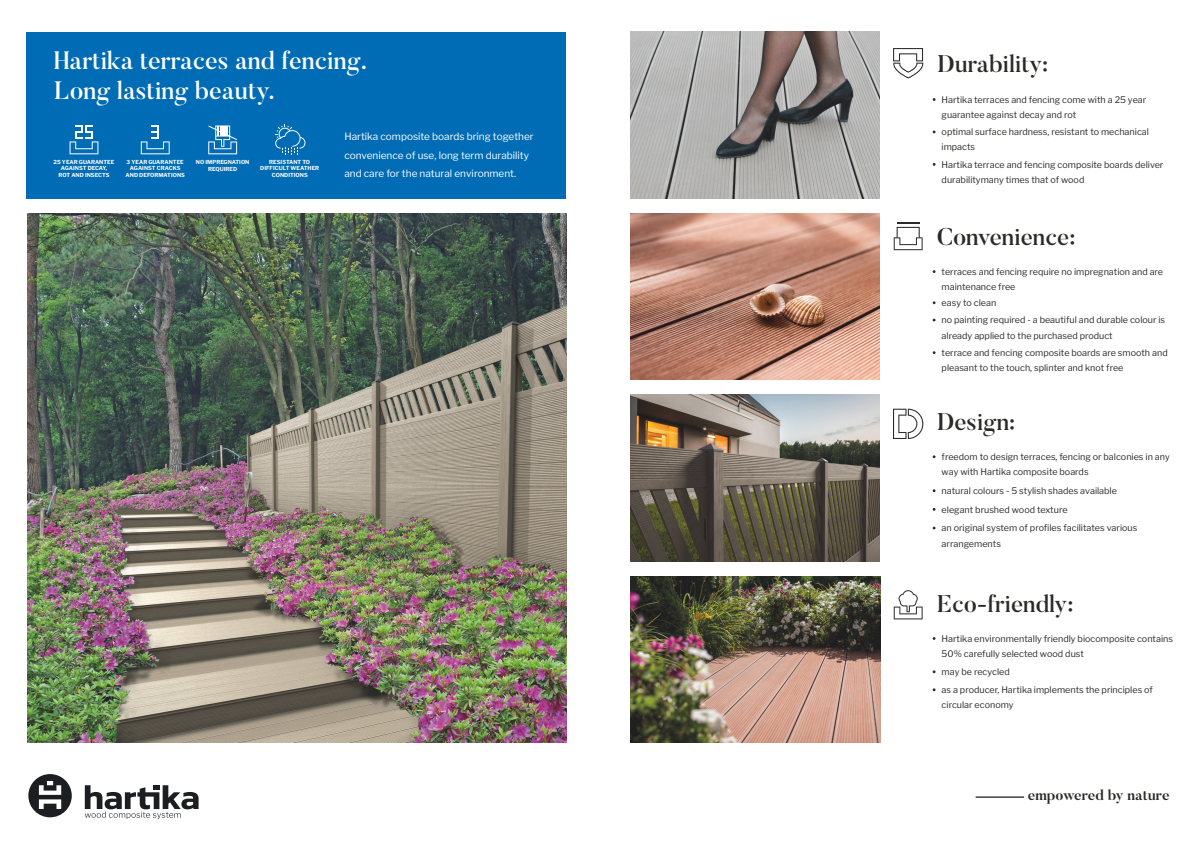
<style>
.page{position:relative;width:1200px;height:851px;background:#fff}
.page>*{position:absolute;margin:0;border:0;box-sizing:border-box;transform-origin:0 0}
.t1{font:500 25px/30.3px "Butler";color:#fefefe}
.t2{font:500 24px "Butler";color:#2b2a29}
.t3{font:700 14.4px "Butler";color:#2b2a29}
.t4{font:10px/18.4px "Libre Franklin";color:#fefefe}
.t5{font:9px/15.3px "Libre Franklin";color:#2b2a29}
.t6{font:700 5.5px/6.7px "Libre Franklin";color:#fefefe;text-align:center}
</style>
<div class="page">
<img style="left:28px;top:213px;width:539px;height:529px">
<svg style="left:85px;top:785px;width:113px;height:34px"></svg>
<svg style="left:28px;top:774px;width:44px;height:43px"></svg>
<img style="left:630px;top:394px;width:249px;height:167px">
<img style="left:630px;top:576px;width:249px;height:166px">
<img style="left:630px;top:213px;width:249px;height:167px">
<img style="left:630px;top:32px;width:249px;height:166px">
<hr style="left:975px;top:796px;width:48px;height:1px;background:#2b2a29">
<div style="left:27px;top:32px;width:538px;height:166px;background:#006cb5"></div>
<svg style="left:208px;top:125px;width:29px;height:29px"></svg>
<svg style="left:70px;top:125px;width:28px;height:29px"></svg>
<svg style="left:141px;top:125px;width:29px;height:29px"></svg>
<svg style="left:893px;top:48px;width:30px;height:30px"></svg>
<svg style="left:893px;top:408px;width:30px;height:31px"></svg>
<svg style="left:893px;top:590px;width:29px;height:29px"></svg>
<svg style="left:893px;top:222px;width:29px;height:28px"></svg>
<svg style="left:275px;top:124px;width:30px;height:30px"></svg>
<h1 class="t1" style="left:54px;top:48px;width:315px">Hartika terraces and fencing.<br>Long lasting beauty.</h1>
<p class="t6" style="left:54px;top:158px;width:62px">25 YEAR GUARANTEE<br>AGAINST DECAY,<br>ROT AND INSECTS</p>
<p class="t6" style="left:126px;top:158px;width:61px">3 YEAR GUARANTEE<br>AGAINST CRACKS<br>AND DEFORMATIONS</p>
<p class="t6" style="left:196px;top:158px;width:55px">NO IMPREGNATION<br>REQUIRED</p>
<p class="t6" style="left:260px;top:158px;width:60px">RESISTANT TO<br>DIFFICULT WEATHER<br>CONDITIONS</p>
<p class="t4" style="left:344px;top:127px;width:191px">Hartika composite boards bring together convenience of use, long term durability and care for the natural environment.</p>
<h2 class="t2" style="left:937px;top:54px;width:113px">Durability:</h2>
<p class="t5" style="left:941px;top:92px;width:206px">Hartika terraces and fencing come with a 25 year guarantee against decay and rot</p>
<p class="t5" style="left:941px;top:124px;width:209px">optimal surface hardness, resistant to mechanical impacts</p>
<p class="t5" style="left:941px;top:157px;width:223px">Hartika terrace and fencing composite boards deliver durabilitymany times that of wood</p>
<h2 class="t2" style="left:936px;top:227px;width:140px">Convenience:</h2>
<p class="t5" style="left:941px;top:264px;width:223px;line-height:15.6px">terraces and fencing require no impregnation and are maintenance free<br>easy to clean</p>
<p class="t5" style="left:941px;top:312px;width:225px">no painting required - a beautiful and durable colour is already applied to the purchased product</p>
<p class="t5" style="left:941px;top:345px;width:227px">terrace and fencing composite boards are smooth and pleasant to the touch, splinter and knot free</p>
<h2 class="t2" style="left:936px;top:412px;width:80px">Design:</h2>
<p class="t5" style="left:941px;top:449px;width:230px">freedom to design terraces, fencing or balconies in any way with Hartika composite boards</p>
<p class="t5" style="left:941px;top:481px;width:197px;line-height:18.7px">natural colours - 5 stylish shades available elegant brushed wood texture<br>an original system of profiles facilitates various</p>
<p class="t5" style="left:941px;top:535px;width:61px">arrangements</p>
<h2 class="t2" style="left:936px;top:594px;width:138px">Eco-friendly:</h2>
<p class="t5" style="left:941px;top:630px;width:233px">Hartika environmentally friendly biocomposite contains<br>50% carefully selected wood dust</p>
<p class="t5" style="left:941px;top:662px;width:213px;line-height:18px">may be recycled<br>as a producer, Hartika implements the principles of</p>
<p class="t5" style="left:941px;top:697px;width:73px">circular economy</p>
<h3 class="t3" style="left:1027px;top:789px;width:143px">empowered by nature</h3>
</div>
